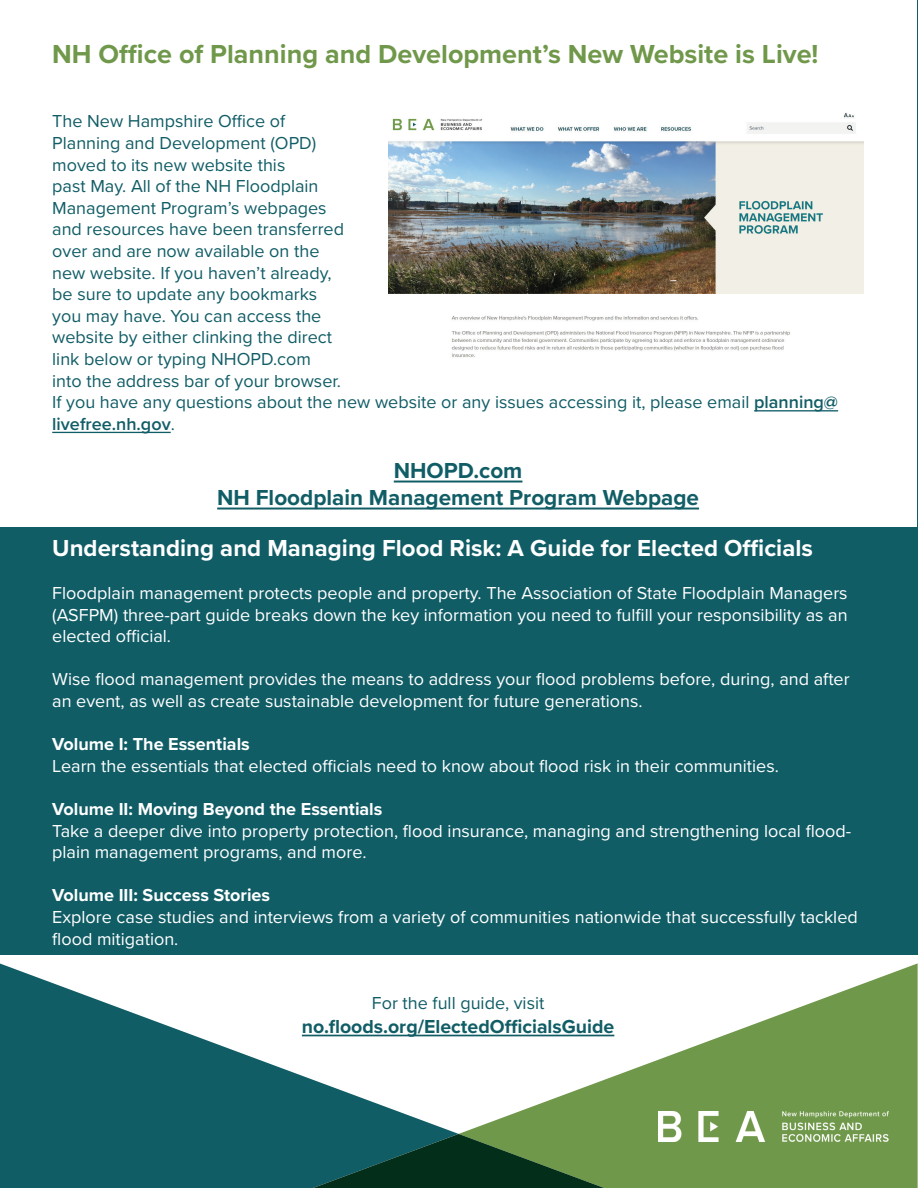
<style>
.page{position:relative;width:918px;height:1188px;background:#fff}
.page>*{position:absolute;margin:0;border:0;box-sizing:border-box;transform-origin:0 0}
.t1{font:700 27px "Proxima Nova";color:#70984a}
.t2{font:700 24px "Proxima Nova";color:#fff}
.t3{font:700 22.5px/27px "Proxima Nova";color:#115d66;text-align:center}
.t4{font:700 19.5px "Proxima Nova";color:#115d66}
.t5{font:18px/21.6px "Proxima Nova";color:#fff}
.t6{font:18px/21.6px "Proxima Nova";color:#115d66}
.t7{font:700 18px "Proxima Nova";color:#fff}
.s1{font-weight:600}
</style>
<div class="page">
<svg style="left:0;top:963px;width:459px;height:225px;fill:#115d66"></svg>
<svg style="left:459px;top:963px;width:459px;height:225px;fill:#70984a"></svg>
<svg style="left:302px;top:1134px;width:313px;height:54px;background:#24573b"></svg>
<img style="left:659px;top:1111px;width:230px;height:30px">
<hr style="left:917px;top:0;width:1px;height:587px;background:#115d66">
<div style="left:0;top:527px;width:917px;height:428px;background:#115d66"></div>
<hr style="left:754px;top:410px;width:84px;height:1px;background:#115d66">
<hr style="left:52px;top:432px;width:119px;height:1px;background:#115d66">
<hr style="left:394px;top:481px;width:128px;height:2px;background:#115d66">
<hr style="left:217px;top:508px;width:482px;height:2px;background:#115d66">
<hr style="left:302px;top:1035px;width:312px;height:1px;background:#115d66">
<img style="left:389px;top:113px;width:475px;height:244px">
<h1 class="t1" style="left:52px;top:33px;width:768px">NH Office of Planning and Development’s New Website is Live!</h1>
<p class="t6" style="left:52px;top:110px;width:787px">The New Hampshire Office of<br>Planning and Development (OPD)<br>moved to its new website this<br>past May. All of the NH Floodplain<br>Management Program’s webpages<br>and resources have been transferred<br>over and are now available on the<br>new website. If you haven’t already,<br>be sure to update any bookmarks<br>you may have. You can access the<br>website by either clinking the direct<br>link below or typing NHOPD.com<br>into the address bar of your browser.<br>If you have any questions about the new website or any issues accessing it, please email <span class="s1">planning@ livefree.nh.gov</span>.</p>
<p class="t3" style="left:217px;top:457px;width:483px">NHOPD.com<br>NH Floodplain Management Program Webpage</p>
<h2 class="t2" style="left:52px;top:530px;width:762px">Understanding and Managing Flood Risk: A Guide for Elected Officials</h2>
<p class="t5" style="left:52px;top:581px;width:797px;text-align:justify">Floodplain management protects people and property. The Association of State Floodplain Managers (ASFPM) three-part guide breaks down the key information you need to fulfill your responsibility as an elected official.</p>
<p class="t5" style="left:52px;top:668px;width:799px">Wise flood management provides the means to address your flood problems before, during, and after an event, as well as create sustainable development for future generations.</p>
<p class="t7" style="left:52px;top:731px;width:199px">Volume I: The Essentials</p>
<p class="t5" style="left:52px;top:754px;width:728px">Learn the essentials that elected officials need to know about flood risk in their communities.</p>
<p class="t7" style="left:52px;top:796px;width:332px">Volume II: Moving Beyond the Essentials</p>
<p class="t5" style="left:52px;top:819px;width:800px">Take a deeper dive into property protection, flood insurance, managing and strengthening local flood&shy;plain management programs, and more.</p>
<p class="t7" style="left:52px;top:882px;width:219px">Volume III: Success Stories</p>
<p class="t5" style="left:52px;top:905px;width:807px">Explore case studies and interviews from a variety of communities nationwide that successfully tackled flood mitigation.</p>
<p class="t6" style="left:372px;top:992px;width:174px">For the full guide, visit</p>
<p class="t4" style="left:302px;top:1012px;width:314px">no.floods.org/ElectedOfficialsGuide</p>
</div>
